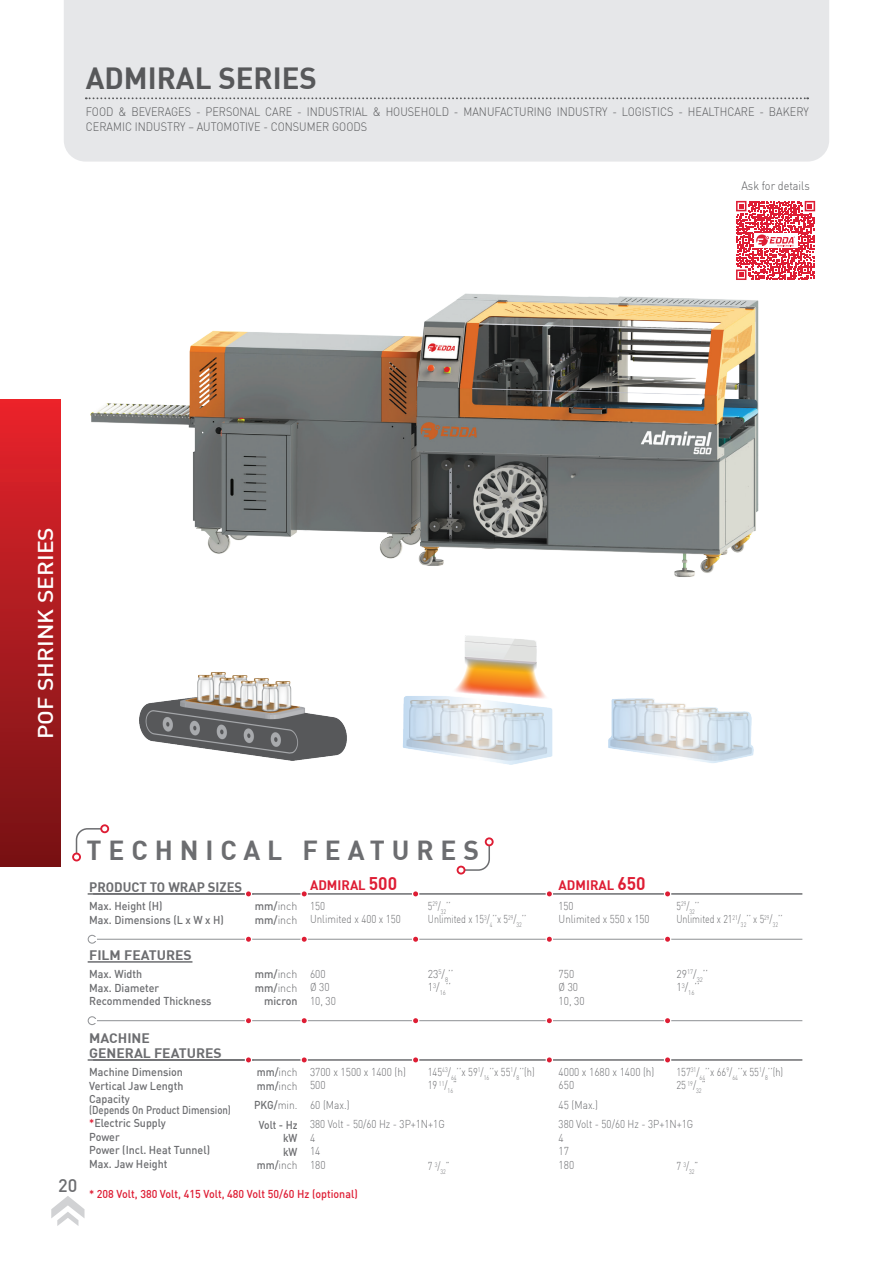
<style>
.page{position:relative;width:893px;height:1263px;background:#fff}
.page>*{position:absolute;margin:0;border:0;box-sizing:border-box;transform-origin:0 0}
.t1{font:700 30px "DIN";color:#57585a}
.t2{font:700 27px "DIN";letter-spacing:.26em;color:#6c6d70}
.t3{font:500 21px "DIN";color:#fff;scale:1.09 1}
.t4{font:500 18px "DIN";color:#6c6d70}
.t5{font:700 13.5px/15px "DIN";color:#6c6d70}
.t6{font:700 13.5px "DIN";color:#de1d34;scale:.96 1}
.t7{font:700 13.5px "DIN";color:#6c6d70;scale:.96 1}
.t8{font:300 12px/14.4px "DIN";color:#57585a;scale:.91 1}
.t9{font:300 11.25px/13.5px "DIN";color:#6c6d70;scale:.9 1}
.t10{font:500 11.25px/13.5px "DIN";color:#6c6d70;scale:.95 1}
.t11{font:300 11.25px/13.5px "DIN";color:#6c6d70;scale:.8 1}
.t12{font:500 11.25px/13.5px "DIN";color:#6c6d70;scale:.85 1}
.t13{font:300 11.25px/13.5px "DIN";color:#6c6d70;scale:.83 1}
.t14{font:500 11.25px "DIN";color:#de1d34;scale:.95 1}
.t15{font:300 11.25px/13.5px "DIN";color:#6c6d70;scale:.87 1}
.t16{font:300 11.25px/13.5px "DIN";color:#6c6d70;scale:.92 1}
.t17{font:500 11.25px/13.5px "DIN";color:#6c6d70;text-align:center;scale:.91 1}
.t18{font:300 11.25px/13.5px "DIN";color:#6c6d70;scale:.95 1}
.t19{font:300 11.25px/13.5px "DIN";color:#6c6d70;scale:.91 1}
.s1{font-size:18px}
.s2{font-weight:500}
.s3{font-weight:300}
.s4{color:#de1d34}
</style>
<div class="page">
<div style="left:64px;top:0;width:765px;height:162px;background:#e6e7e9"></div>
<svg style="left:86px;top:97px;width:722px;height:2px"></svg>
<svg style="left:51px;top:1196px;width:34px;height:30px"></svg>
<img style="left:90px;top:293px;width:669px;height:284px">
<div style="left:0;top:399px;width:60px;height:468px;background:linear-gradient(to bottom,#e7242b,#741214)"></div>
<img style="left:139px;top:636px;width:615px;height:129px">
<svg style="left:72px;top:824px;width:38px;height:38px"></svg>
<svg style="left:456px;top:837px;width:38px;height:38px"></svg>
<hr style="left:88px;top:893px;width:165px;height:2px;background:#6c6d70">
<hr style="left:88px;top:961px;width:104px;height:2px;background:#6c6d70">
<hr style="left:93px;top:893px;width:709px;height:2px;background:#6c6d70">
<svg style="left:302px;top:891px;width:5px;height:5px"></svg>
<svg style="left:413px;top:891px;width:5px;height:5px"></svg>
<svg style="left:547px;top:891px;width:5px;height:5px"></svg>
<svg style="left:665px;top:891px;width:5px;height:5px"></svg>
<svg style="left:246px;top:891px;width:5px;height:5px"></svg>
<hr style="left:88px;top:1059px;width:165px;height:2px;background:#6c6d70">
<hr style="left:93px;top:1059px;width:709px;height:2px;background:#6c6d70">
<svg style="left:302px;top:1057px;width:5px;height:5px"></svg>
<svg style="left:413px;top:1057px;width:5px;height:5px"></svg>
<svg style="left:547px;top:1057px;width:5px;height:5px"></svg>
<svg style="left:665px;top:1057px;width:5px;height:5px"></svg>
<svg style="left:246px;top:1057px;width:5px;height:5px"></svg>
<hr style="left:93px;top:939px;width:709px;height:1px;background:#939598">
<div style="left:88px;top:935px;width:9px;height:9px;border:1px solid #939598;border-radius:50%"></div>
<svg style="left:246px;top:937px;width:5px;height:5px"></svg>
<svg style="left:302px;top:937px;width:5px;height:5px"></svg>
<svg style="left:413px;top:937px;width:5px;height:5px"></svg>
<svg style="left:547px;top:937px;width:5px;height:5px"></svg>
<svg style="left:665px;top:937px;width:5px;height:5px"></svg>
<hr style="left:93px;top:1020px;width:709px;height:1px;background:#939598">
<div style="left:88px;top:1016px;width:9px;height:9px;border:1px solid #939598;border-radius:50%"></div>
<div style="left:245px;top:1017px;width:7px;height:7px;background:#fff;border-radius:50%"></div>
<svg style="left:246px;top:1018px;width:5px;height:5px"></svg>
<svg style="left:302px;top:1018px;width:5px;height:5px"></svg>
<svg style="left:413px;top:1018px;width:5px;height:5px"></svg>
<svg style="left:547px;top:1018px;width:5px;height:5px"></svg>
<div style="left:664px;top:1017px;width:7px;height:7px;background:#fff;border-radius:50%"></div>
<svg style="left:665px;top:1018px;width:5px;height:5px"></svg>
<svg style="left:736px;top:201px;width:79px;height:79px"></svg>
<h1 class="t1" style="left:86px;top:58px;width:233px">ADMIRAL SERIES</h1>
<p class="t8" style="left:86px;top:105px;width:796px">FOOD &amp; BEVERAGES - PERSONAL CARE - INDUSTRIAL &amp; HOUSEHOLD - MANUFACTURING INDUSTRY - LOGISTICS - HEALTHCARE - BAKERY<br>CERAMIC INDUSTRY – AUTOMOTIVE - CONSUMER GOODS</p>
<p class="t8" style="left:741px;top:178px;width:77px">Ask for details</p>
<h3 class="t3" style="left:32px;top:739px;width:196px;rotate:-90deg">POF SHRINK SERIES</h3>
<h3 class="t4" style="left:58px;top:1174px;width:21px">20</h3>
<h2 class="t2" style="left:87px;top:832px;width:394px">TECHNICAL FEATURES</h2>
<p class="t7" style="left:89px;top:878px;width:161px">PRODUCT TO WRAP SIZES</p>
<p class="t10" style="left:89px;top:899px;width:143px">Max. Height (H)<br>Max. Dimensions (L x W x H)</p>
<p class="t5" style="left:89px;top:947px;width:104px">FILM FEATURES</p>
<p class="t10" style="left:89px;top:967px;width:130px">Max. Width<br>Max. Diameter<br>Recommended Thickness</p>
<p class="t6" style="left:310px;top:876px;width:92px">ADMIRAL <span class="s1">500</span></p>
<p class="t6" style="left:559px;top:876px;width:92px">ADMIRAL <span class="s1">650</span></p>
<p class="t11" style="left:428px;top:899px;width:125px">5<sup>29</sup>/<sub>32</sub>’’<br>Unlimited x 15<sup>3</sup>/<sub>4</sub>’’x 5<sup>29</sup>/<sub>32</sub>’’</p>
<p class="t18" style="left:255px;top:899px;width:46px"><span class="s2">mm/</span>inch <span class="s2">mm/</span>inch</p>
<p class="t15" style="left:310px;top:899px;width:106px">150<br>Unlimited x 400 x 150</p>
<p class="t15" style="left:559px;top:899px;width:106px">150<br>Unlimited x 550 x 150</p>
<p class="t16" style="left:428px;top:967px;width:29px">23<sup>5</sup>/<sub>8</sub>’’<br>1<sup>3</sup>/<sub>16</sub>’’</p>
<p class="t10" style="left:255px;top:967px;width:46px;text-align:right">mm/<span class="s3">inch </span>mm/<span class="s3">inch </span>micron</p>
<p class="t9" style="left:310px;top:967px;width:30px">600<br>Ø 30<br>10, 30</p>
<p class="t9" style="left:559px;top:967px;width:30px">750<br>Ø 30<br>10, 30</p>
<p class="t11" style="left:676px;top:899px;width:134px">5<sup>29</sup>/<sub>32</sub>’’<br>Unlimited x 21<sup>21</sup>/<sub>32</sub>’’ x 5<sup>29</sup>/<sub>32</sub>’’</p>
<p class="t16" style="left:676px;top:967px;width:36px">29<sup>17</sup>/<sub>32</sub>’’<br>1<sup>3</sup>/<sub>16</sub>’’</p>
<p class="t5" style="left:89px;top:1030px;width:134px">MACHINE<br>GENERAL FEATURES</p>
<p class="t10" style="left:89px;top:1065px;width:101px;text-align:justify">Machine Dimension Vertical Jaw Length Capacity</p>
<p class="t12" style="left:89px;top:1102px;width:168px">(Depends On Product Dimension) <span class="s4">*</span>Electric Supply<br>Power<br>Power (Incl. Heat Tunnel)<br>Max. Jaw Height</p>
<p class="t19" style="left:257px;top:1065px;width:46px"><span class="s2">mm/</span>inch <span class="s2">mm/</span>inch</p>
<p class="t17" style="left:254px;top:1095px;width:49px;line-height:19.5px">PKG/<span class="s3">min.<br></span>Volt - Hz</p>
<p class="t17" style="left:257px;top:1131px;width:46px;text-align:right">kW<br>kW mm/<span class="s3">inch</span></p>
<p class="t13" style="left:428px;top:1065px;width:130px">145<sup>43</sup>/<sub>64</sub>’’x 59<sup>1</sup>/<sub>16</sub>’’x 55<sup>1</sup>/<sub>8</sub>’’(h)<br>19 <sup>11</sup>/<sub>16</sub>”</p>
<p class="t9" style="left:310px;top:1065px;width:108px">3700 x 1500 x 1400 (h)<br>500</p>
<p class="t9" style="left:310px;top:1095px;width:151px;line-height:19.5px">60 (Max.)<br>380 Volt - 50/60 Hz - 3P+1N+1G</p>
<p class="t9" style="left:310px;top:1131px;width:19px">4<br>14<br>180</p>
<p class="t11" style="left:428px;top:1159px;width:29px">7 <sup>3</sup>/<sub>32</sub>”</p>
<p class="t14" style="left:89px;top:1187px;width:284px">* 208 Volt, 380 Volt, 415 Volt, 480 Volt 50/60 Hz (optional)</p>
<p class="t9" style="left:559px;top:1065px;width:108px">4000 x 1680 x 1400 (h)<br>650</p>
<p class="t9" style="left:559px;top:1095px;width:151px;line-height:19.5px">45 (Max.)<br>380 Volt - 50/60 Hz - 3P+1N+1G</p>
<p class="t9" style="left:559px;top:1131px;width:19px">4<br>17<br>180</p>
<p class="t13" style="left:676px;top:1065px;width:130px">157<sup>31</sup>/<sub>64</sub>’’x 66<sup>9</sup>/<sub>64</sub>’’x 55<sup>1</sup>/<sub>8</sub>’’(h)<br>25 <sup>19</sup>/<sub>32</sub>”</p>
<p class="t11" style="left:676px;top:1159px;width:29px">7 <sup>3</sup>/<sub>32</sub>”</p>
</div>
